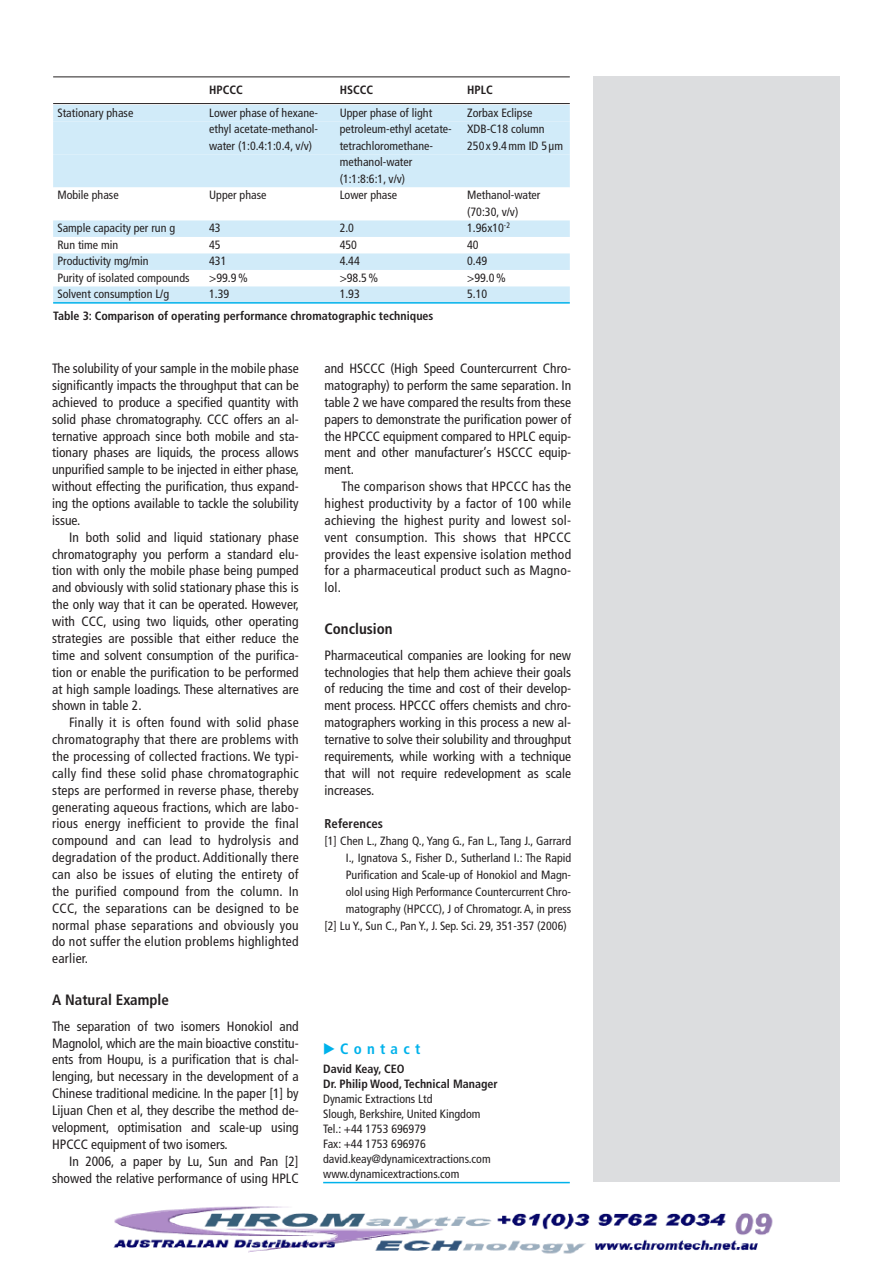
<style>
.page{position:relative;width:893px;height:1263px;background:#fff}
.page>*{position:absolute;margin:0;border:0;box-sizing:border-box;transform-origin:0 0}
._50_Texthead_1{font:700 condensed 15px "Frutiger";color:#231f20}
.Adressen_Contact_Hea{font:700 condensed 15px "Frutiger";letter-spacing:.35em;color:#00b2eb}
._30_Fließtext{font:condensed 13.5px/16.8px "Frutiger";letter-spacing:.005em;color:#231f20;text-align:justify}
._31_Fließtext_erster{font:condensed 13.5px/16.8px "Frutiger";color:#231f20;text-align:justify}
._51_Texthead_2{font:700 condensed 12.75px "Frutiger";color:#231f20}
.Tab_grau{font:condensed 12px "Frutiger";color:#231f20}
._60_Literatur{font:condensed 12px/16.8px "Frutiger";color:#231f20;text-align:justify}
._80_Adressen_mager{font:condensed 12px "Frutiger";color:#231f20}
.Tab_weiss{font:condensed 12px "Frutiger";color:#231f20}
._90_Bildlegende{font:700 condensed 12px "Frutiger";color:#231f20}
._81_Adressen_fett{font:700 condensed 12px "Frutiger";color:#231f20}
.Tab_grau_Linie{font:condensed 12px "Frutiger";color:#231f20}
.Adressen_Ende_Text{font:condensed 12px "Frutiger";color:#231f20}
.Tab_Headline{font:700 condensed 12px "Frutiger";color:#231f20}
</style>
<div class="page">
<hr style="left:323px;top:1182px;width:247px;height:1px;background:#00b2eb">
<hr style="left:53px;top:77px;width:517px;height:1px;background:#231f20">
<hr style="left:53px;top:103px;width:517px;height:1px;background:#231f20">
<div style="left:53px;top:105px;width:517px;height:16px;background:#d1ebf9"></div>
<div style="left:53px;top:121px;width:517px;height:17px;background:#d1ebf9"></div>
<div style="left:53px;top:138px;width:517px;height:16px;background:#d1ebf9"></div>
<div style="left:53px;top:154px;width:517px;height:17px;background:#d1ebf9"></div>
<div style="left:53px;top:171px;width:517px;height:16px;background:#d1ebf9"></div>
<div style="left:53px;top:220px;width:517px;height:17px;background:#d1ebf9"></div>
<div style="left:53px;top:253px;width:517px;height:17px;background:#d1ebf9"></div>
<div style="left:53px;top:286px;width:517px;height:17px;background:#d1ebf9"></div>
<hr style="left:53px;top:302px;width:517px;height:2px;background:#00b2eb">
<div style="left:593px;top:77px;width:247px;height:1105px;background:#dcdddf"></div>
<img style="left:113px;top:1206px;width:660px;height:48px">
<p class="Tab_Headline" style="left:209px;top:83px;width:35px">HPCCC</p>
<p class="Tab_Headline" style="left:340px;top:83px;width:35px">HSCCC</p>
<p class="Tab_Headline" style="left:467px;top:83px;width:27px">HPLC</p>
<p class="Tab_grau" style="left:57px;top:106px;width:77px">Stationary phase</p>
<p class="Tab_grau" style="left:209px;top:106px;width:110px">Lower phase of hexane-</p>
<p class="Tab_grau" style="left:340px;top:106px;width:94px">Upper phase of light</p>
<p class="Tab_grau" style="left:467px;top:106px;width:67px">Zorbax Eclipse</p>
<p class="Tab_grau" style="left:209px;top:122px;width:110px">ethyl acetate-methanol-</p>
<p class="Tab_grau" style="left:340px;top:122px;width:114px">petroleum-ethyl acetate-</p>
<p class="Tab_grau" style="left:467px;top:122px;width:79px">XDB-C18 column</p>
<p class="Tab_grau" style="left:209px;top:139px;width:105px">water (1:0.4:1:0.4, v/v)</p>
<p class="Tab_grau" style="left:340px;top:139px;width:95px">tetrachloromethane-</p>
<p class="Tab_grau" style="left:467px;top:139px;width:97px">250 x 9.4mm ID 5 μm</p>
<p class="Tab_grau" style="left:340px;top:155px;width:74px">methanol-water</p>
<p class="Tab_grau" style="left:340px;top:172px;width:67px">(1:1:8:6:1, v/v)</p>
<p class="Tab_weiss" style="left:57px;top:188px;width:63px">Mobile phase</p>
<p class="Tab_weiss" style="left:209px;top:188px;width:59px">Upper phase</p>
<p class="Tab_weiss" style="left:340px;top:188px;width:59px">Lower phase</p>
<p class="Tab_weiss" style="left:467px;top:188px;width:75px">Methanol-water</p>
<p class="Tab_weiss" style="left:467px;top:205px;width:53px">(70:30, v/v)</p>
<p class="Tab_grau" style="left:57px;top:221px;width:119px">Sample capacity per run g</p>
<p class="Tab_grau" style="left:209px;top:221px;width:13px">43</p>
<p class="Tab_grau" style="left:340px;top:221px;width:16px">2.0</p>
<p class="Tab_grau" style="left:467px;top:221px;width:44px">1.96x10<sup>-2</sup></p>
<p class="Tab_weiss" style="left:57px;top:238px;width:62px">Run time min</p>
<p class="Tab_weiss" style="left:209px;top:238px;width:13px">45</p>
<p class="Tab_weiss" style="left:340px;top:238px;width:19px">450</p>
<p class="Tab_weiss" style="left:467px;top:238px;width:13px">40</p>
<p class="Tab_grau" style="left:57px;top:254px;width:93px">Productivity mg/min</p>
<p class="Tab_grau" style="left:209px;top:254px;width:19px">431</p>
<p class="Tab_grau" style="left:340px;top:254px;width:22px">4.44</p>
<p class="Tab_grau" style="left:467px;top:254px;width:22px">0.49</p>
<p class="Tab_weiss" style="left:57px;top:271px;width:134px">Purity of isolated compounds</p>
<p class="Tab_weiss" style="left:209px;top:271px;width:40px">&gt;99.9%</p>
<p class="Tab_weiss" style="left:340px;top:271px;width:40px">&gt;98.5%</p>
<p class="Tab_weiss" style="left:467px;top:271px;width:40px">&gt;99.0%</p>
<p class="Tab_grau_Linie" style="left:57px;top:287px;width:113px">Solvent consumption L/g</p>
<p class="Tab_grau_Linie" style="left:209px;top:287px;width:22px">1.39</p>
<p class="Tab_grau_Linie" style="left:340px;top:287px;width:22px">1.93</p>
<p class="Tab_grau_Linie" style="left:467px;top:287px;width:22px">5.10</p>
<p class="_90_Bildlegende" style="left:53px;top:309px;width:382px">Table 3: Comparison of operating performance chromatographic techniques</p>
<p class="_31_Fließtext_erster" style="left:52px;top:360px;width:249px">The solubility of your sample in the mobile phase significantly impacts the throughput that can be achieved to produce a specified quantity with solid phase chromatography. CCC offers an al&shy;ternative approach since both mobile and sta&shy;tionary phases are liquids, the process allows unpurified sample to be injected in either phase, without effecting the purification, thus expand&shy;ing the options available to tackle the solubility issue.</p>
<p class="_30_Fließtext" style="left:52px;top:529px;width:249px;text-indent:17px">In both solid and liquid stationary phase chromatography you perform a standard elu&shy;tion with only the mobile phase being pumped and obviously with solid stationary phase this is the only way that it can be operated. However, with CCC, using two liquids, other operating strategies are possible that either reduce the time and solvent consumption of the purifica&shy;tion or enable the purification to be performed at high sample loadings. These alternatives are shown in table 2.</p>
<p class="_30_Fließtext" style="left:52px;top:714px;width:248px;text-indent:17px">Finally it is often found with solid phase chromatography that there are problems with the processing of collected fractions. We typi&shy;cally find these solid phase chromatographic steps are performed in reverse phase, thereby generating aqueous fractions, which are labo&shy;rious energy inefficient to provide the final compound and can lead to hydrolysis and degradation of the product. Additionally there can also be issues of eluting the entirety of the purified compound from the column. In CCC, the separations can be designed to be normal phase separations and obviously you do not suffer the elution problems highlighted earlier.</p>
<p class="_50_Texthead_1" style="left:52px;top:990px;width:118px">A Natural Example</p>
<p class="_31_Fließtext_erster" style="left:52px;top:1018px;width:248px">The separation of two isomers Honokiol and Magnolol, which are the main bioactive constitu&shy;ents from Houpu, is a purification that is chal&shy;lenging, but necessary in the development of a Chinese traditional medicine. In the paper [1] by Lijuan Chen et al, they describe the method de&shy;velopment, optimisation and scale-up using HPCCC equipment of two isomers.</p>
<p class="_30_Fließtext" style="left:52px;top:1153px;width:248px;text-align:right">In 2006, a paper by Lu, Sun and Pan [2] showed the relative performance of using HPLC</p>
<p class="_30_Fließtext" style="left:325px;top:360px;width:248px">and HSCCC (High Speed Countercurrent Chro&shy;matography) to perform the same separation. In table 2 we have compared the results from these papers to demonstrate the purification power of the HPCCC equipment compared to HPLC equip&shy;ment and other manufacturer’s HSCCC equip&shy;ment.</p>
<p class="_30_Fließtext" style="left:325px;top:478px;width:248px;text-indent:17px">The comparison shows that HPCCC has the highest productivity by a factor of 100 while achieving the highest purity and lowest sol&shy;vent consumption. This shows that HPCCC provides the least expensive isolation method for a pharmaceutical product such as Magno&shy;lol.</p>
<p class="_50_Texthead_1" style="left:325px;top:619px;width:70px">Conclusion</p>
<p class="_31_Fließtext_erster" style="left:325px;top:647px;width:248px">Pharmaceutical companies are looking for new technologies that help them achieve their goals of reducing the time and cost of their develop&shy;ment process. HPCCC offers chemists and chro&shy;matographers working in this process a new al&shy;ternative to solve their solubility and throughput requirements, while working with a technique that will not require redevelopment as scale increases.</p>
<p class="_51_Texthead_2" style="left:325px;top:816px;width:60px">References</p>
<p class="_60_Literatur" style="left:346px;top:833px;width:227px;text-indent:-21px">[1] Chen L., Zhang Q., Yang G., Fan L., Tang J., Garrard I., Ignatova S., Fisher D., Sutherland I.: The Rapid Purification and Scale-up of Honokiol and Magn&shy;olol using High Performance Countercurrent Chro&shy;matography (HPCCC), J of Chromatogr. A, in press</p>
<p class="_60_Literatur" style="left:325px;top:917px;width:244px">[2] Lu Y., Sun C., Pan Y., J. Sep. Sci. 29, 351-357 (2006)</p>
<p class="Adressen_Contact_Hea" style="left:340px;top:1040px;width:82px">Contact</p>
<p class="_81_Adressen_fett" style="left:323px;top:1062px;width:83px">David Keay, CEO</p>
<p class="_81_Adressen_fett" style="left:323px;top:1077px;width:176px">Dr. Philip Wood, Technical Manager</p>
<p class="_80_Adressen_mager" style="left:323px;top:1092px;width:111px">Dynamic Extractions Ltd</p>
<p class="_80_Adressen_mager" style="left:323px;top:1107px;width:159px">Slough, Berkshire, United Kingdom</p>
<p class="_80_Adressen_mager" style="left:323px;top:1122px;width:104px">Tel.: +44 1753 696979</p>
<p class="_80_Adressen_mager" style="left:323px;top:1137px;width:104px">Fax: +44 1753 696976</p>
<p class="_80_Adressen_mager" style="left:323px;top:1152px;width:169px">david.keay@dynamicextractions.com</p>
<p class="Adressen_Ende_Text" style="left:323px;top:1167px;width:138px">www.dynamicextractions.com</p>
</div>
